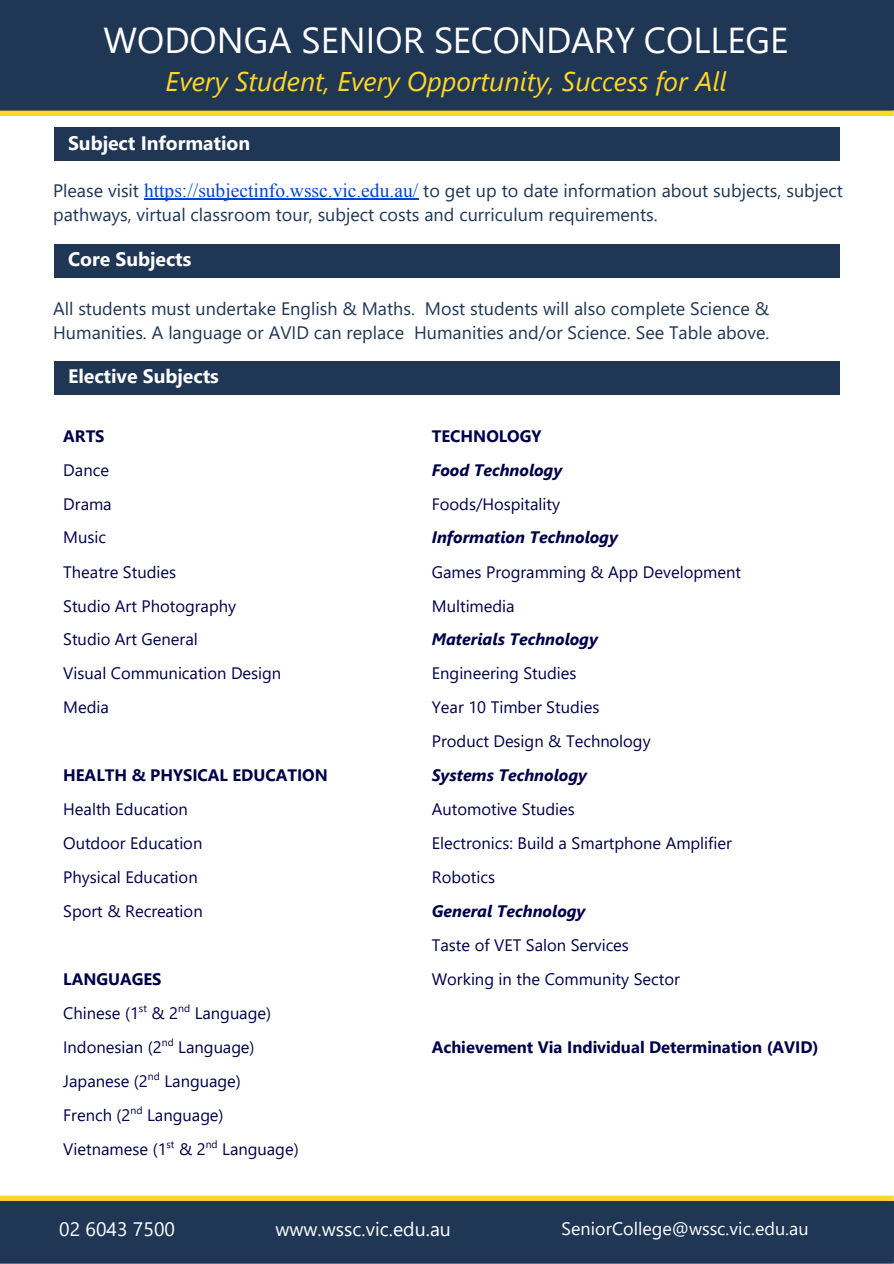
<style>
.page{position:relative;width:894px;height:1264px;background:#fff}
.page>*{position:absolute;margin:0;border:0;box-sizing:border-box;transform-origin:0 0}
.t1{font:36px "Segoe UI";color:#fff}
.t2{font:italic 27px "Segoe UI";color:#ffd726}
.t3{font:700 19.5px "Segoe UI";letter-spacing:-.005em;color:#fff}
.t4{font:19.5px "Segoe UI";color:#fff}
.t5{font:18px/24px "Segoe UI";color:#1f3655}
.t6{font:18px "Segoe UI";color:#fff}
.t7{font:16.5px/33.9px "Segoe UI";color:#00004a}
.t8{font:700 16.5px "Segoe UI";color:#00004a}
.t9{font:italic 700 16.5px "Segoe UI";color:#00004a}
.s1{font-family:"Times New Roman";font-size:19.5px;color:#0044d6}
</style>
<div class="page">
<div style="left:1px;top:110px;width:891px;height:5px;background:#ffd726"></div>
<div style="left:0;top:71px;width:893px;height:45px;border:2px solid #ffd726"></div>
<div style="left:0;top:1px;width:893px;height:109px;background:#1f3655"></div>
<hr style="left:0;top:0;width:893px;height:2px;background:#1f3655">
<hr style="left:0;top:109px;width:893px;height:2px;background:#1f3655">
<div style="left:1px;top:1195px;width:891px;height:6px;background:#ffd726"></div>
<div style="left:0;top:1195px;width:893px;height:44px;border:2px solid #ffd726"></div>
<div style="left:0;top:1201px;width:893px;height:61px;background:#1f3655"></div>
<hr style="left:0;top:1200px;width:893px;height:2px;background:#1f3655">
<hr style="left:0;top:1261px;width:893px;height:2px;background:#1f3655">
<hr style="left:144px;top:198px;width:274px;height:2px;background:#0044d6">
<div style="left:54px;top:127px;width:785px;height:34px;background:#1f3655"></div>
<div style="left:54px;top:244px;width:785px;height:33px;background:#1f3655"></div>
<div style="left:54px;top:361px;width:785px;height:33px;background:#1f3655"></div>
<h1 class="t1" style="left:104px;top:7px;width:686px">WODONGA SENIOR SECONDARY COLLEGE</h1>
<h2 class="t2" style="left:165px;top:56px;width:562px">Every Student, Every Opportunity, Success for All</h2>
<p class="t3" style="left:68px;top:124px;width:183px">Subject Information</p>
<p class="t5" style="left:53px;top:177px;width:791px">Please visit <span class="s1">https://subjectinfo.wssc.vic.edu.au/</span> to get up to date information about subjects, subject pathways, virtual classroom tour, subject costs and curriculum requirements.</p>
<p class="t4" style="left:99px;top:241px;width:73px">Subjects</p>
<p class="t5" style="left:53px;top:294px;width:717px">All students must undertake English &amp; Maths. Most students will also complete Science &amp;<br>Humanities. A language or AVID can replace Humanities and/or Science. See Table above.</p>
<p class="t4" style="left:123px;top:359px;width:73px">Subjects</p>
<p class="t3" style="left:68px;top:241px;width:125px">Core Subjects</p>
<p class="t3" style="left:68px;top:358px;width:152px">Elective Subjects</p>
<p class="t8" style="left:63px;top:420px;width:43px">ARTS</p>
<p class="t8" style="left:431px;top:420px;width:111px">TECHNOLOGY</p>
<p class="t7" style="left:63px;top:451px;width:47px">Dance</p>
<p class="t9" style="left:431px;top:454px;width:132px">Food Technology</p>
<p class="t7" style="left:63px;top:485px;width:50px">Drama</p>
<p class="t7" style="left:431px;top:485px;width:130px">Foods/Hospitality</p>
<p class="t7" style="left:63px;top:519px;width:44px">Music</p>
<p class="t9" style="left:431px;top:522px;width:188px">Information Technology</p>
<p class="t7" style="left:63px;top:553px;width:114px">Theatre Studies</p>
<p class="t7" style="left:431px;top:553px;width:311px">Games Programming &amp; App Development</p>
<p class="t7" style="left:63px;top:587px;width:174px">Studio Art Photography</p>
<p class="t7" style="left:431px;top:587px;width:84px">Multimedia</p>
<p class="t7" style="left:63px;top:621px;width:136px">Studio Art General</p>
<p class="t9" style="left:431px;top:624px;width:168px">Materials Technology</p>
<p class="t7" style="left:63px;top:655px;width:219px">Visual Communication Design</p>
<p class="t7" style="left:431px;top:655px;width:146px">Engineering Studies</p>
<p class="t7" style="left:63px;top:689px;width:47px">Media</p>
<p class="t7" style="left:431px;top:688px;width:220px">Year 10 Timber Studies<br>Product Design &amp; Technology</p>
<p class="t8" style="left:63px;top:759px;width:266px">HEALTH &amp; PHYSICAL EDUCATION</p>
<p class="t9" style="left:431px;top:759px;width:157px">Systems Technology</p>
<p class="t7" style="left:63px;top:790px;width:126px">Health Education</p>
<p class="t7" style="left:431px;top:790px;width:145px">Automotive Studies</p>
<p class="t7" style="left:63px;top:824px;width:141px">Outdoor Education</p>
<p class="t7" style="left:431px;top:824px;width:301px">Electronics: Build a Smartphone Amplifier</p>
<p class="t7" style="left:63px;top:858px;width:136px">Physical Education</p>
<p class="t7" style="left:431px;top:858px;width:65px">Robotics</p>
<p class="t7" style="left:63px;top:892px;width:141px">Sport &amp; Recreation</p>
<p class="t9" style="left:431px;top:895px;width:155px">General Technology</p>
<p class="t7" style="left:431px;top:926px;width:199px">Taste of VET Salon Services</p>
<p class="t8" style="left:63px;top:963px;width:100px">LANGUAGES</p>
<p class="t7" style="left:431px;top:960px;width:249px">Working in the Community Sector</p>
<p class="t7" style="left:63px;top:994px;width:209px">Chinese (1<sup>st</sup> &amp; 2<sup>nd</sup> Language)<br>Indonesian (2<sup>nd</sup> Language)</p>
<p class="t8" style="left:431px;top:1031px;width:388px">Achievement Via Individual Determination (AVID)</p>
<p class="t7" style="left:63px;top:1062px;width:237px">Japanese (2<sup>nd</sup> Language)<br>French (2<sup>nd</sup> Language)<br>Vietnamese (1<sup>st</sup> &amp; 2<sup>nd</sup> Language)</p>
<p class="t4" style="left:59px;top:1210px;width:117px">02 6043 7500</p>
<p class="t4" style="left:275px;top:1210px;width:177px">www.wssc.vic.edu.au</p>
<p class="t6" style="left:561px;top:1210px;width:248px">SeniorCollege@wssc.vic.edu.au</p>
</div>
